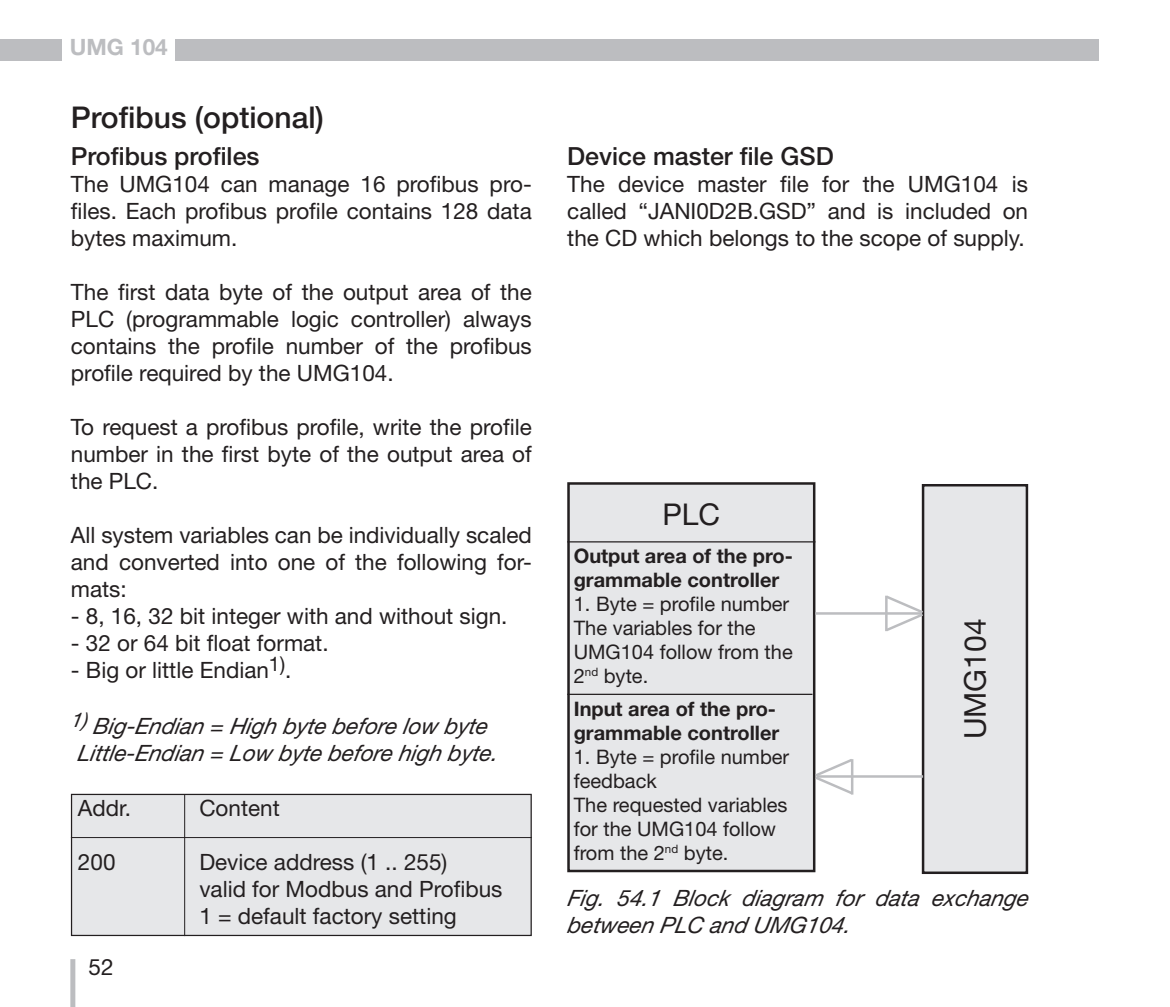
<style>
.page{position:relative;width:1170px;height:1007px;background:#fff}
.page>*{position:absolute;margin:0;border:0;box-sizing:border-box;transform-origin:0 0}
.Überschrift__12{font:500 30px "Helvetica Neue LT Pro";color:#231f20}
._12_zentriert{font:30px "Helvetica Neue LT Pro";color:#231f20}
.Überschrift__10_ohne{font:500 25px "Helvetica Neue LT Pro";color:#231f20}
._9_Blocksatz{font:22.5px/27px "Helvetica Neue LT Pro";color:#231f20;text-align:justify}
._9_Abbildung__kursiv{font:italic 22.5px/27px "Helvetica Neue LT Pro";color:#231f20}
._9_linksbündig{font:22.5px "Helvetica Neue LT Pro";color:#231f20}
.t1{font:700 22.5px "Helvetica Neue LT Pro";color:#bcbdc0}
._8_linksbündig{font:20px/24px "Helvetica Neue LT Pro";color:#231f20}
._8_linksbündig-2{font:700 20px/24px "Helvetica Neue LT Pro";color:#231f20}
</style>
<div class="page">
<div style="left:70px;top:958px;width:5px;height:48px;background:#bcbdc0"></div>
<div style="left:175px;top:39px;width:923px;height:21px;background:#bcbdc0"></div>
<div style="left:0;top:39px;width:62px;height:21px;background:#bcbdc0"></div>
<div style="left:568px;top:483px;width:246px;height:387px;background:#e6e7e9"></div>
<div style="left:567px;top:482px;width:248px;height:390px;border:2px solid #231f20"></div>
<hr style="left:567px;top:541px;width:248px;height:1px;background:#231f20">
<hr style="left:567px;top:693px;width:245px;height:1px;background:#231f20">
<div style="left:923px;top:485px;width:103px;height:387px;background:#e6e7e9"></div>
<div style="left:921px;top:484px;width:107px;height:389px;border:2px solid #231f20"></div>
<hr style="left:816px;top:775px;width:107px;height:2px;background:#bcbdc0">
<svg style="left:812px;top:756px;width:42px;height:40px"></svg>
<hr style="left:850px;top:759px;width:3px;height:35px;background:#bcbdc0">
<hr style="left:815px;top:612px;width:106px;height:2px;background:#bcbdc0">
<svg style="left:883px;top:593px;width:42px;height:40px"></svg>
<hr style="left:885px;top:595px;width:2px;height:36px;background:#bcbdc0">
<div style="left:71px;top:794px;width:460px;height:141px;background:#e6e7e9"></div>
<div style="left:71px;top:793px;width:460px;height:142px;border:1px solid #231f20"></div>
<hr style="left:71px;top:837px;width:460px;height:1px;background:#231f20">
<hr style="left:184px;top:794px;width:1px;height:141px;background:#231f20">
<p class="t1" style="left:70px;top:34px;width:99px">UMG 104</p>
<p class="Überschrift__12" style="left:71px;top:99px;width:254px">Profibus (optional)</p>
<p class="Überschrift__10_ohne" style="left:71px;top:141px;width:190px">Profibus profiles</p>
<p class="_9_Blocksatz" style="left:71px;top:170px;width:462px">The UMG104 can manage 16 profibus pro&shy;files. Each profibus profile contains 128 data bytes maximum.</p>
<p class="_9_Blocksatz" style="left:71px;top:278px;width:462px">The first data byte of the output area of the PLC (programmable logic controller) always contains the profile number of the profibus profile required by the UMG104.</p>
<p class="_9_Blocksatz" style="left:71px;top:413px;width:462px">To request a profibus profile, write the profile number in the first byte of the output area of the PLC.</p>
<p class="_9_Blocksatz" style="left:71px;top:521px;width:462px">All system variables can be individually scaled and converted into one of the following for&shy;mats:</p>
<p class="_9_Blocksatz" style="left:71px;top:602px;width:438px">- 8, 16, 32 bit integer with and without sign.</p>
<p class="_9_Blocksatz" style="left:71px;top:629px;width:259px">- 32 or 64 bit float format.</p>
<p class="_9_Blocksatz" style="left:71px;top:656px;width:222px">- Big or little Endian<sup>1)</sup>.</p>
<p class="_9_Abbildung__kursiv" style="left:71px;top:712px;width:422px"><sup>1)</sup> Big -Endian = Hig h by te before low by te</p>
<p class="_9_Abbildung__kursiv" style="left:77px;top:739px;width:426px">Little-Endian = Low byte before high byte.</p>
<p class="_9_linksbündig" style="left:78px;top:793px;width:54px">Addr.</p>
<p class="_9_linksbündig" style="left:199px;top:793px;width:82px">Content</p>
<p class="_9_linksbündig" style="left:78px;top:847px;width:39px">200</p>
<p class="_9_linksbündig" style="left:199px;top:847px;width:249px">Device address (1 .. 255)</p>
<p class="_9_linksbündig" style="left:199px;top:874px;width:304px">valid for Modbus and Profibus</p>
<p class="_9_linksbündig" style="left:199px;top:901px;width:259px">1 = default factory setting</p>
<p class="_9_Blocksatz" style="left:89px;top:952px;width:27px">52</p>
<p class="Überschrift__10_ohne" style="left:567px;top:141px;width:268px">Device master file GSD</p>
<p class="_9_Blocksatz" style="left:567px;top:170px;width:462px">The device master file for the UMG104 is called “JANI0D2B.GSD” and is included on the CD which belongs to the scope of supply.</p>
<p class="_12_zentriert" style="left:662px;top:495px;width:59px">PLC</p>
<p class="_8_linksbündig-2" style="left:573px;top:543px;width:220px">Output area of the pro&shy;grammable controller</p>
<p class="_8_linksbündig" style="left:573px;top:591px;width:217px">1. Byte = profile number</p>
<p class="_8_linksbündig" style="left:573px;top:615px;width:220px">The variables for the<br>UMG104 follow from the<br>2<sup>nd</sup> byte.</p>
<p class="_8_linksbündig-2" style="left:573px;top:696px;width:207px">Input area of the pro&shy;grammable controller</p>
<p class="_8_linksbündig" style="left:573px;top:744px;width:217px">1. Byte = profile number feedback</p>
<p class="_8_linksbündig" style="left:573px;top:792px;width:215px">The requested variables for the UMG104 follow from the 2<sup>nd</sup> byte.</p>
<p class="_12_zentriert" style="left:956px;top:739px;width:122px;rotate:-90deg">UMG104</p>
<p class="_9_Abbildung__kursiv" style="left:567px;top:883px;width:467px">Fig. 54.1 Block diagram for data exchange between PLC and UMG104.</p>
</div>
